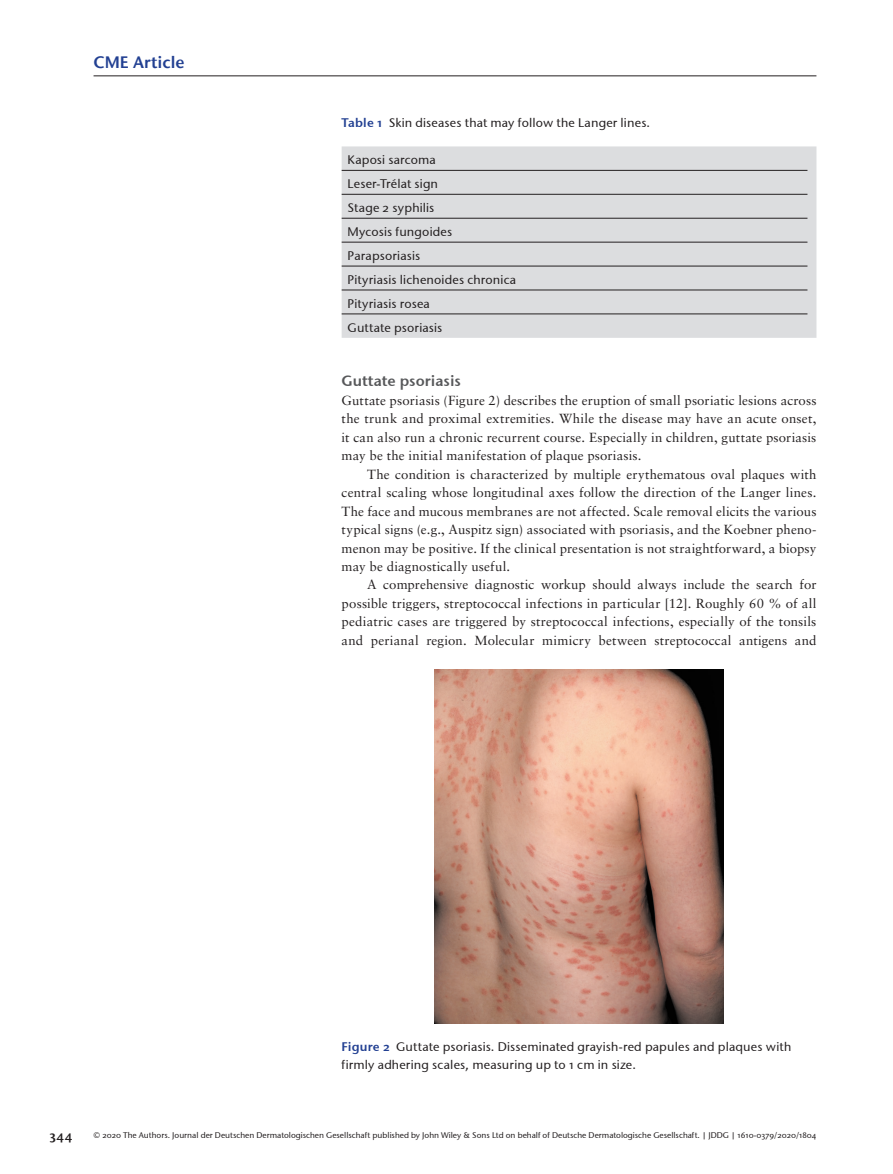
<style>
.page{position:relative;width:893px;height:1174px;background:#fff}
.page>*{position:absolute;margin:0;border:0;box-sizing:border-box;transform-origin:0 0}
.t1{font:16.5px "Stone Sans ITC Semi";color:#224092}
.t2{font:15px "Stone Sans Sem OSITCTT Semi";color:#57585a}
.t3{font:13.2px/18.5px "Sabon";letter-spacing:.015em;color:#231f20;text-align:justify}
.t4{font:13.2px "Stone Sans Sem OSITCTT Semi";color:#231f20}
.t5{font:12.45px/23.9px "Stone Sans OSITCTT Medium";letter-spacing:.015em;color:#231f20}
.t6{font:8.25px "Stone Sans OSITCTT Medium";color:#231f20}
.s1{font-family:"Stone Sans Sem OSITCTT Semi";color:#224092}
</style>
<div class="page">
<hr style="left:94px;top:76px;width:722px;height:1px;background:#231f20">
<div style="left:342px;top:146px;width:474px;height:192px;background:#dcdddf"></div>
<hr style="left:342px;top:170px;width:465px;height:1px;background:#231f20">
<hr style="left:342px;top:194px;width:465px;height:1px;background:#231f20">
<hr style="left:342px;top:218px;width:465px;height:1px;background:#231f20">
<hr style="left:342px;top:242px;width:465px;height:1px;background:#231f20">
<hr style="left:342px;top:266px;width:465px;height:1px;background:#231f20">
<hr style="left:342px;top:290px;width:465px;height:1px;background:#231f20">
<hr style="left:342px;top:313px;width:465px;height:1px;background:#231f20">
<img style="left:435px;top:669px;width:288px;height:354px">
<p class="t1" style="left:94px;top:52px;width:92px">CME Article</p>
<p class="t5" style="left:342px;top:111px;width:310px"><span class="s1">Table 1</span> Skin diseases that may follow the Langer lines.</p>
<p class="t5" style="left:348px;top:148px;width:170px">Kaposi sarcoma<br>Leser-Trélat sign<br>Stage 2 syphilis<br>Mycosis fungoides<br>Parapsoriasis<br>Pityriasis lichenoides chronica<br>Pityriasis rosea<br>Guttate psoriasis</p>
<p class="t2" style="left:342px;top:371px;width:121px">Guttate psoriasis</p>
<p class="t3" style="left:342px;top:391px;width:476px">Guttate psoriasis (Figure 2) describes the eruption of small psoriatic lesions across the trunk and proximal extremities. While the disease may have an acute onset, it can also run a chronic recurrent course. Especially in children, guttate psoriasis may be the initial manifestation of plaque psoriasis.</p>
<p class="t3" style="left:342px;top:465px;width:476px;text-indent:26px">The condition is characterized by multiple erythematous oval plaques with central scaling whose longitudinal axes follow the direction of the Langer lines.<br>The face and mucous membranes are not affected. Scale removal elicits the various typical signs (e.g., Auspitz sign) associated with psoriasis, and the Koebner pheno&shy;menon may be positive. If the clinical presentation is not straightforward, a biopsy may be diagnostically useful.</p>
<p class="t3" style="left:342px;top:575px;width:476px;text-indent:26px">A comprehensive diagnostic workup should always include the search for possible triggers, streptococcal infections in particular [12]. Roughly 60 % of all pediatric cases are triggered by streptococcal infections, especially of the tonsils and perianal region. Molecular mimicry between streptococcal antigens and</p>
<p class="t5" style="left:342px;top:1037px;width:451px;line-height:18.5px"><span class="s1">Figure 2</span> Guttate psoriasis. Disseminated grayish-red papules and plaques with firmly adhering scales, measuring up to 1 cm in size.</p>
<p class="t4" style="left:50px;top:1126px;width:24px">344</p>
<p class="t6" style="left:94px;top:1130px;width:724px">© 2020 The Authors. Journal der Deutschen Dermatologischen Gesellschaft published by John Wiley &amp; Sons Ltd on behalf of Deutsche Dermatologische Gesellschaft. | JDDG | 1610-0379/2020/1804</p>
</div>
